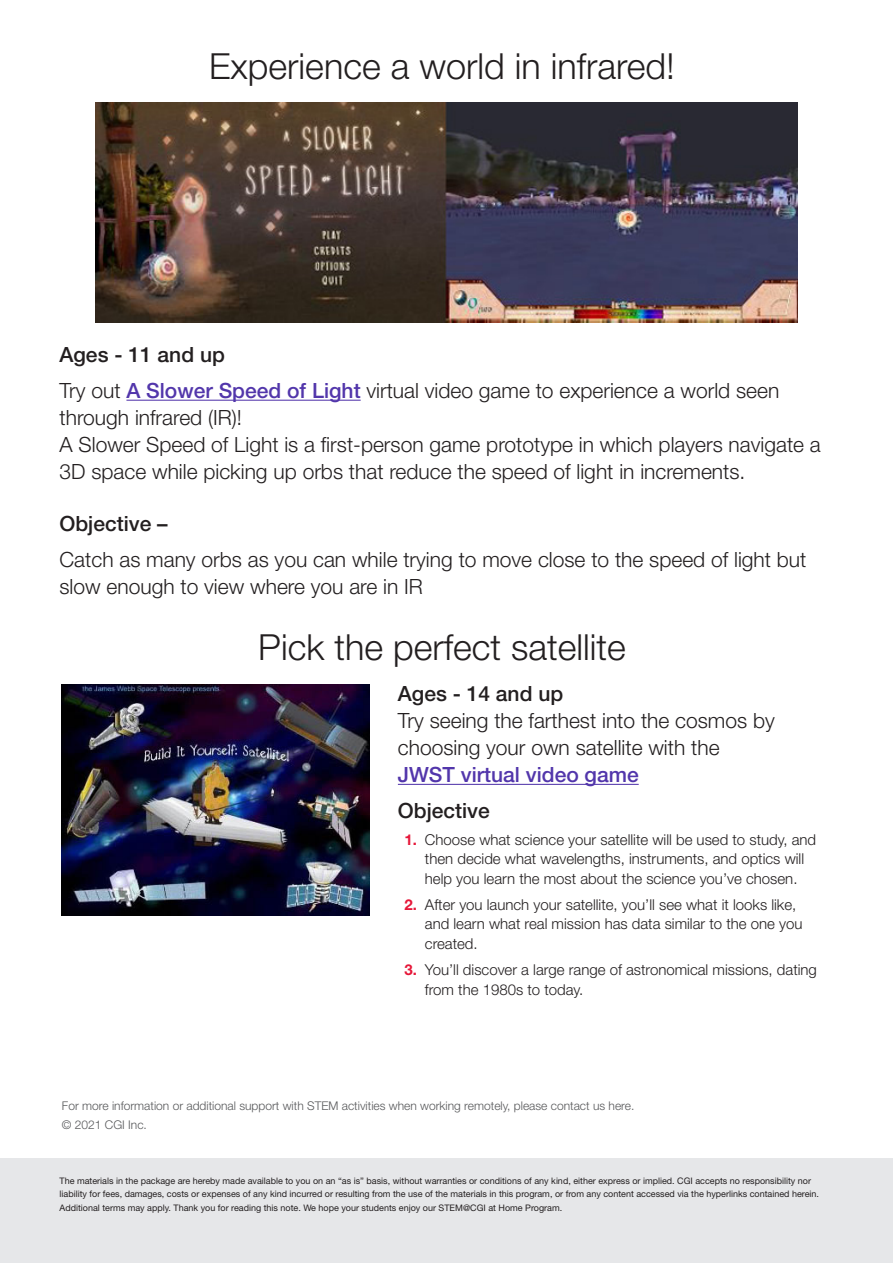
<style>
.page{position:relative;width:893px;height:1263px;background:#fff}
.page>*{position:absolute;margin:0;border:0;box-sizing:border-box;transform-origin:0 0}
.t1{font:300 36px "Helvetica Neue";color:#231f20}
.t2{font:300 21px/27px "Helvetica Neue";color:#231f20}
.t3{font:500 21px "Helvetica Neue";color:#231f20}
.t4{font:300 15px/19.5px "Helvetica Neue";color:#231f20}
.Text{font:300 12px "Helvetica Neue";color:#57585a}
.t5{font:9px/13.5px "Helvetica Neue";color:#231f20}
.s1{font-weight:500;color:#5236ab}
.s2{font-weight:700;color:#e61739}
</style>
<div class="page">
<div style="left:0;top:1158px;width:893px;height:105px;background:#e6e7e9"></div>
<img style="left:96px;top:103px;width:701px;height:219px">
<hr style="left:126px;top:400px;width:235px;height:1px;background:#5236ab">
<img style="left:61px;top:685px;width:308px;height:230px">
<hr style="left:398px;top:784px;width:241px;height:1px;background:#5236ab">
<p class="t1" style="left:209px;top:45px;width:467px">Experience a world in infrared!</p>
<p class="t3" style="left:60px;top:342px;width:167px">Ages - 11 and up</p>
<p class="t2" style="left:60px;top:377px;width:721px">Try out <span class="s1">A Slower Speed of Light</span> virtual video game to experience a world seen through infrared (IR)!</p>
<p class="t2" style="left:60px;top:431px;width:763px">A Slower Speed of Light is a first-person game prototype in which players navigate a<br>3D space while picking up orbs that reduce the speed of light in increments.</p>
<p class="t3" style="left:60px;top:511px;width:110px">Objective –</p>
<p class="t2" style="left:60px;top:546px;width:748px">Catch as many orbs as you can while trying to move close to the speed of light but slow enough to view where you are in IR</p>
<p class="t1" style="left:258px;top:625px;width:369px">Pick the perfect satellite</p>
<p class="t3" style="left:398px;top:681px;width:167px">Ages - 14 and up</p>
<p class="t2" style="left:398px;top:707px;width:378px">Try seeing the farthest into the cosmos by choosing your own satellite with the<br><span class="s1">JWST virtual video game</span></p>
<p class="t3" style="left:398px;top:798px;width:93px">Objective</p>
<p class="t4" style="left:405px;top:829px;width:413px;text-align:center"><span class="s2">1.</span> Choose what science your satellite will be used to study, and then decide what wavelengths, instruments, and optics will<br>help you learn the most about the science you’ve chosen.</p>
<p class="t4" style="left:425px;top:894px;width:379px;text-indent:-20px"><span class="s2">2.</span> After you launch your satellite, you’ll see what it looks like, and learn what real mission has data similar to the one you created.</p>
<p class="t4" style="left:425px;top:960px;width:394px;text-indent:-20px"><span class="s2">3.</span> You’ll discover a large range of astronomical missions, dating from the 1980s to today.</p>
<p class="Text" style="left:62px;top:1098px;width:574px">For more information or additional support with STEM activities when working remotely, please contact us here.</p>
<p class="Text" style="left:62px;top:1117px;width:86px">© 2021 CGI Inc.</p>
<p class="t5" style="left:60px;top:1174px;width:761px">The materials in the package are hereby made available to you on an “as is” basis, without warranties or conditions of any kind, either express or implied. CGI accepts no responsibility nor liability for fees, damages, costs or expenses of any kind incurred or resulting from the use of the materials in this program, or from any content accessed via the hyperlinks contained herein.<br>Additional terms may apply. Thank you for reading this note. We hope your students enjoy our STEM@CGI at Home Program.</p>
</div>
